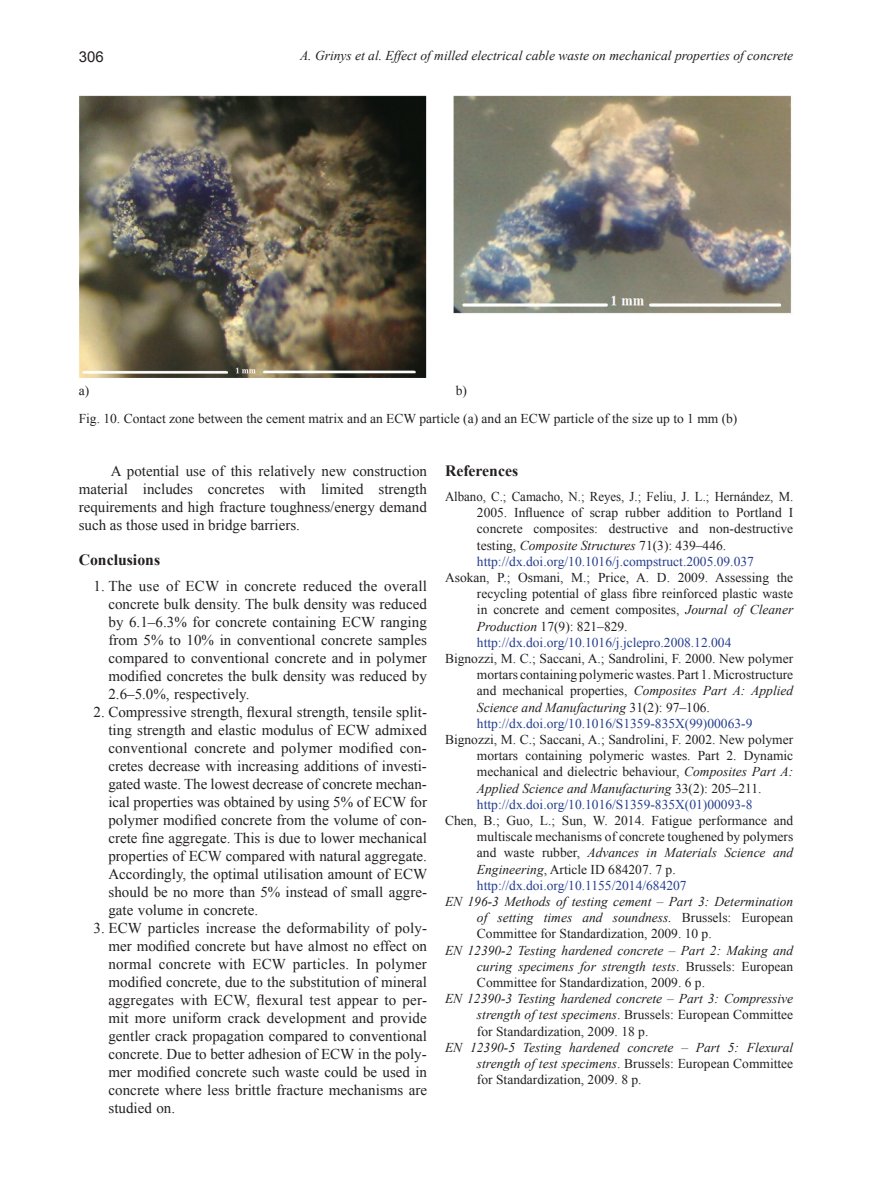
<style>
.page{position:relative;width:872px;height:1191px;background:#fff}
.page>*{position:absolute;margin:0;border:0;box-sizing:border-box;transform-origin:0 0}
.t1{font:700 15.75px "Times New Roman";color:#231f20}
.t2{font:15px/18px "Times New Roman";color:#231f20;text-align:justify}
.t3{font:15px "Arial";color:#231f20}
.t4{font:13.5px/16.2px "Times New Roman";color:#231f20}
.t5{font:italic 13.5px/16.2px "Times New Roman";color:#231f20;text-align:justify}
.t6{font:13.5px/16.2px "Times New Roman";color:#231f20;scale:.95 1}
.s1{font-style:italic}
.s2{color:#253f8e}
.s3{font-style:normal}
</style>
<div class="page">
<img style="left:79px;top:95px;width:713px;height:283px">
<p class="t3" style="left:79px;top:47px;width:27px">306</p>
<p class="t5" style="left:300px;top:48px;width:495px">A. Grinys et al. Effect of milled electrical cable waste on mechanical properties of concrete</p>
<p class="t4" style="left:79px;top:382px;width:12px">a)</p>
<p class="t4" style="left:456px;top:382px;width:13px">b)</p>
<p class="t4" style="left:79px;top:410px;width:660px">Fig. 10. Contact zone between the cement matrix and an ECW particle (a) and an ECW particle of the size up to 1 mm (b)</p>
<p class="t2" style="left:79px;top:462px;width:350px;text-indent:32px">A potential use of this relatively new construction material includes concretes with limited strength requirements and high fracture toughness/energy demand such as those used in bridge barriers.</p>
<p class="t1" style="left:79px;top:548px;width:83px">Conclusions</p>
<p class="t2" style="left:108px;top:577px;width:320px;text-indent:-15px">1. The use of ECW in concrete reduced the overall concrete bulk density. The bulk density was reduced by 6.1–6.3% for concrete containing ECW ranging from 5% to 10% in conventional concrete samples compared to conventional concrete and in polymer modified concretes the bulk density was reduced by 2.6–5.0%, respectively.</p>
<p class="t2" style="left:108px;top:703px;width:320px;text-indent:-15px">2. Compressive strength, flexural strength, tensile split&shy;ting strength and elastic modulus of ECW admixed conventional concrete and polymer modified con&shy;cretes decrease with increasing additions of investi&shy;gated waste. The lowest decrease of concrete mechan&shy;ical properties was obtained by using 5% of ECW for polymer modified concrete from the volume of con&shy;crete fine aggregate. This is due to lower mechanical properties of ECW compared with natural aggregate.<br>Accordingly, the optimal utilisation amount of ECW should be no more than 5% instead of small aggre&shy;gate volume in concrete.</p>
<p class="t2" style="left:108px;top:919px;width:320px;text-indent:-15px">3. ECW particles increase the deformability of poly&shy;mer modified concrete but have almost no effect on normal concrete with ECW particles. In polymer modified concrete, due to the substitution of mineral aggregates with ECW, flexural test appear to per&shy;mit more uniform crack development and provide gentler crack propagation compared to conventional concrete. Due to better adhesion of ECW in the poly&shy;mer modified concrete such waste could be used in concrete where less brittle fracture mechanisms are studied on.</p>
<p class="t1" style="left:445px;top:460px;width:75px">References</p>
<p class="t6" style="left:477px;top:488px;width:334px;text-indent:-32px">Albano, C.; Camacho, N.; Reyes, J.; Feliu, J. L.; Hernández, M.<br>2005. Influence of scrap rubber addition to Portland I concrete composites: destructive and non-destructive testing, <span class="s1">Composite Structures</span> 71(3): 439–446. <span class="s2">http://dx.doi.org/10.1016/j.compstruct.2005.09.037</span></p>
<p class="t4" style="left:477px;top:569px;width:318px;text-indent:-32px">Asokan, P.; Osmani, M.; Price, A. D. 2009. Assessing the recycling potential of glass fibre reinforced plastic waste in concrete and cement composites, <span class="s1">Journal of Cleaner Production</span> 17(9): 821–829. <span class="s2">http://dx.doi.org/10.1016/j.jclepro.2008.12.004</span></p>
<p class="t4" style="left:477px;top:650px;width:318px;text-indent:-32px">Bignozzi, M. C.; Saccani, A.; Sandrolini, F. 2000. New polymer mortars containing polymeric wastes. Part 1. Microstructure and mechanical properties, <span class="s1">Composites Part A: Applied Science and Manufacturing</span> 31(2): 97–106. <span class="s2">http://dx.doi.org/10.1016/S1359-835X(99)00063-9</span></p>
<p class="t4" style="left:477px;top:731px;width:318px;text-indent:-32px">Bignozzi, M. C.; Saccani, A.; Sandrolini, F. 2002. New polymer mortars containing polymeric wastes. Part 2. Dynamic mechanical and dielectric behaviour, <span class="s1">Composites Part A:<br>Applied Science and Manufacturing</span> 33(2): 205–211. <span class="s2">http://dx.doi.org/10.1016/S1359-835X(01)00093-8</span></p>
<p class="t4" style="left:477px;top:812px;width:318px;text-indent:-32px">Chen, B.; Guo, L.; Sun, W. 2014. Fatigue performance and multiscale mechanisms of concrete toughened by polymers and waste rubber, <span class="s1">Advances in Materials Science and Engineering</span>, Article ID 684207. 7 p. <span class="s2">http://dx.doi.org/10.1155/2014/684207</span></p>
<p class="t5" style="left:477px;top:893px;width:318px;text-indent:-32px">EN 196-3 Methods of testing cement – Part 3: Determination of setting times and soundness. <span class="s3">Brussels: European Committee for Standardization, 2009. 10 p.</span></p>
<p class="t5" style="left:477px;top:941px;width:318px;text-indent:-32px">EN 12390-2 Testing hardened concrete – Part 2: Making and curing specimens for strength tests<span class="s3">. Brussels: European Committee for Standardization, 2009. 6 p.</span></p>
<p class="t5" style="left:477px;top:990px;width:318px;text-indent:-32px">EN 12390-3 Testing hardened concrete – Part 3: Compressive strength of test specimens<span class="s3">. Brussels: European Committee for Standardization, 2009. 18 p.</span></p>
<p class="t5" style="left:477px;top:1039px;width:318px;text-indent:-32px">EN 12390-5 Testing hardened concrete – Part 5: Flexural strength of test specimens<span class="s3">. Brussels: European Committee for Standardization, 2009. 8 p.</span></p>
</div>
